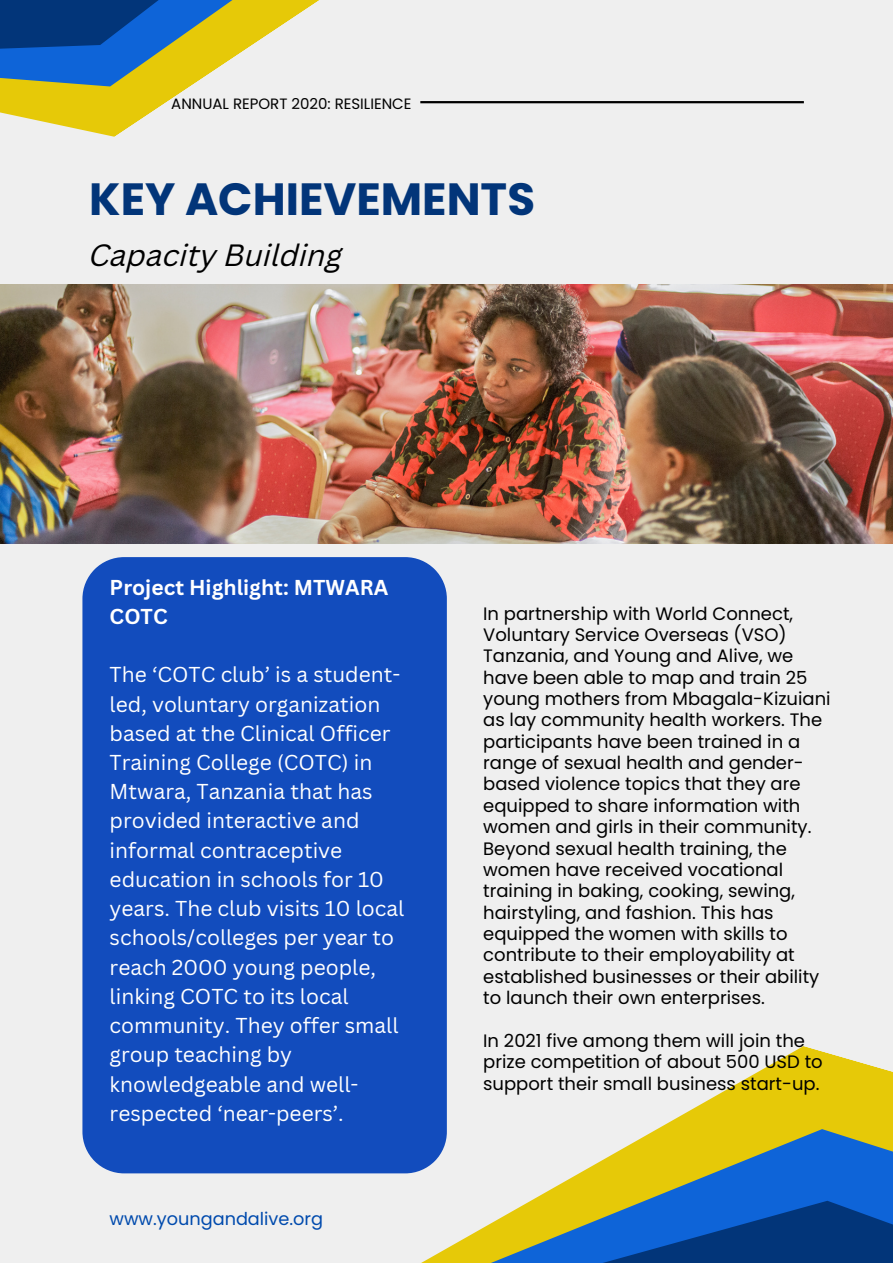
<style>
.page{position:relative;width:893px;height:1264px;background:#fff}
.page>*{position:absolute;margin:0;border:0;box-sizing:border-box;transform-origin:0 0}
.t1{font:700 45.15px "Poppins";color:#023579}
.t2{font:italic 30px "Canva Sans";color:#000}
.t3{font:21px/29.2px "Canva Sans";color:#fff}
.t4{font:700 21px/29.2px "Canva Sans";color:#fff}
.t5{font:18px/21.3px "Poppins";color:#000}
.t6{font:17.7px "Poppins";color:#004aad}
.t7{font:15px "Poppins";color:#000}
</style>
<div class="page">
<div style="left:0;top:0;width:892px;height:1262px;background:#efefef"></div>
<img style="left:0;top:284px;width:892px;height:260px">
<svg style="left:248px;top:1058px;width:644px;height:204px"></svg>
<svg style="left:0;top:0;width:483px;height:137px"></svg>
<hr style="left:420px;top:101px;width:383px;height:2px;background:#000">
<div style="left:82px;top:557px;width:365px;height:616px;background:#124cbd"></div>
<p class="t7" style="left:171px;top:93px;width:242px">ANNUAL REPORT 2020: RESILIENCE</p>
<h1 class="t1" style="left:89px;top:167px;width:447px">KEY ACHIEVEMENTS</h1>
<h2 class="t2" style="left:89px;top:243px;width:254px">Capacity Building</h2>
<p class="t4" style="left:110px;top:571px;width:280px">Project Highlight: MTWARA<br>COTC</p>
<p class="t3" style="left:110px;top:659px;width:296px">The ‘COTC club’ is a student&shy;led, voluntary organization based at the Clinical Officer<br>Training College (COTC) in<br>Mtwara, Tanzania that has provided interactive and informal contraceptive education in schools for 10 years. The club visits 10 local schools/colleges per year to reach 2000 young people, linking COTC to its local community. They offer small group teaching by knowledgeable and well&shy;respected ‘near-peers’.</p>
<p class="t6" style="left:109px;top:1206px;width:215px">www.youngandalive.org</p>
<p class="t5" style="left:483px;top:602px;width:349px">In partnership with World Connect, Voluntary Service Overseas (VSO)<br>Tanzania, and Young and Alive, we have been able to map and train 25 young mothers from Mbagala-Kizuiani as lay community health workers. The participants have been trained in a range of sexual health and gender&shy;based violence topics that they are equipped to share information with women and girls in their community.<br>Beyond sexual health training, the women have received vocational training in baking, cooking, sewing, hairstyling, and fashion. This has equipped the women with skills to contribute to their employability at established businesses or their ability to launch their own enterprises.</p>
<p class="t5" style="left:483px;top:1029px;width:341px">In 2021 five among them will join the prize competition of about 500 USD to support their small business start-up.</p>
</div>
